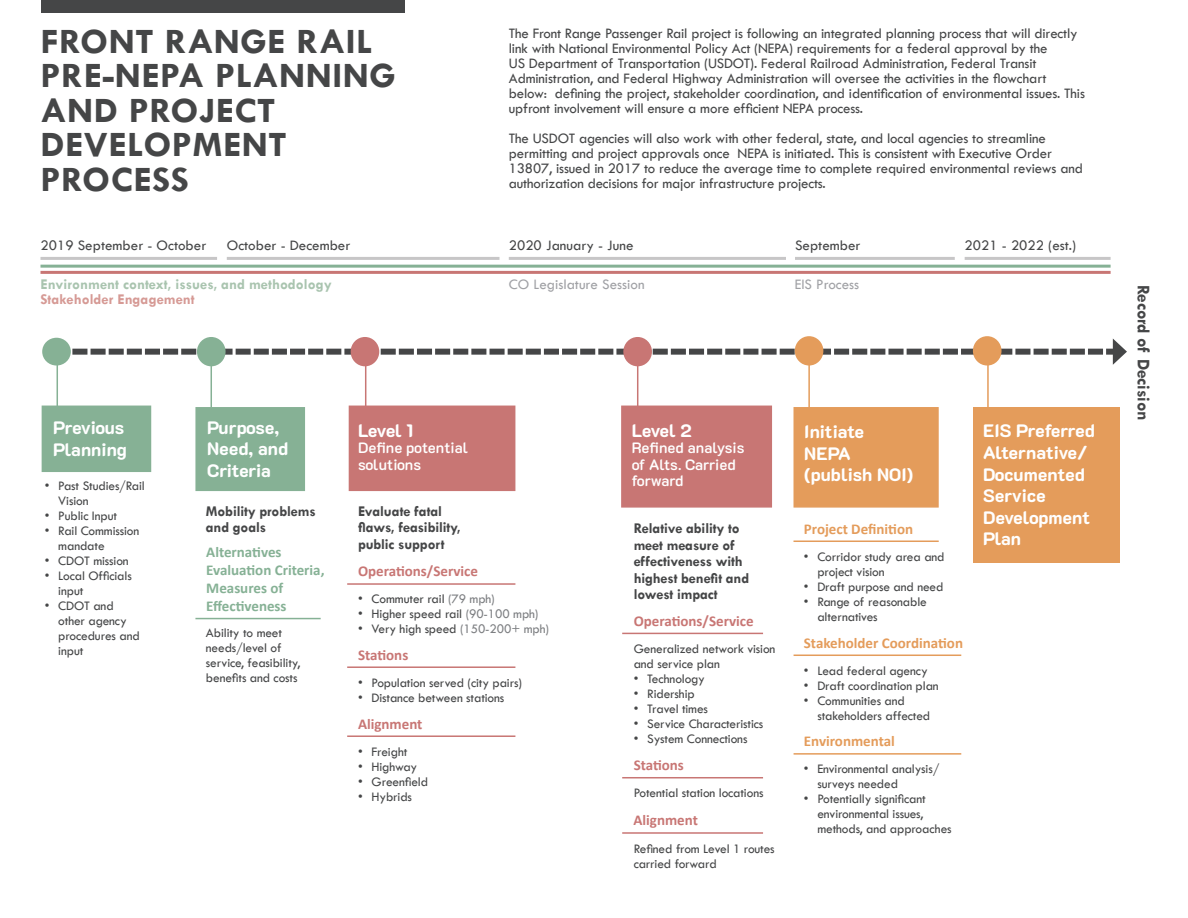
<style>
.page{position:relative;width:1188px;height:918px;background:#fff}
.page>*{position:absolute;margin:0;border:0;box-sizing:border-box;transform-origin:0 0}
.t1{font:700 36px/34.5px "Tw Cen";letter-spacing:.01em;color:#454647;scale:1.06 1}
.t2{font:800 18px/21.6px "K2 D";color:#fff}
.t3{font:700 18px "Tw Cen";letter-spacing:-.01em;color:#454647}
.t4{font:800 18px "K2 D";letter-spacing:-.025em;color:#fff}
.t5{font:15px/15px "Tw Cen";letter-spacing:-.01em;color:#454647}
.t6{font:700 15px/16.5px "Tw Cen";letter-spacing:-.01em;color:#454647}
.t7{font:700 15px "Calibri";color:#c87674}
.t8{font:600 15px/16.5px "K2 D";color:#fff}
.t9{font:700 15px/18px "Calibri";color:#86b195}
.t10{font:700 15px "Calibri";color:#e49c5b}
.t11{font:700 15px "Tw Cen";color:#a9c4af}
.t12{font:15px "Tw Cen";color:#a0a1a5}
.t13{font:700 15px "Tw Cen";color:#d69a95}
.Body_text{font:13.5px/15px "Tw Cen";letter-spacing:-.01em;color:#454647}
.s1{color:#7d7f82}
</style>
<div class="page">
<div style="left:41px;top:0;width:364px;height:12px;background:#454647"></div>
<div style="left:349px;top:406px;width:166px;height:85px;background:#c87674"></div>
<div style="left:195px;top:407px;width:110px;height:84px;background:#86b195"></div>
<svg style="left:63px;top:339px;width:1064px;height:26px"></svg>
<hr style="left:40px;top:257px;width:177px;height:3px;background:#c7c6c7">
<hr style="left:227px;top:257px;width:273px;height:3px;background:#c7c6c7">
<hr style="left:509px;top:257px;width:277px;height:3px;background:#c7c6c7">
<hr style="left:795px;top:257px;width:160px;height:3px;background:#c7c6c7">
<div style="left:44px;top:340px;width:25px;height:23px;background:#86b195;border-radius:50%"></div>
<div style="left:42px;top:338px;width:29px;height:28px;border:4px solid #86b195;border-radius:50%"></div>
<div style="left:199px;top:339px;width:24px;height:25px;background:#86b195;border-radius:50%"></div>
<div style="left:197px;top:337px;width:29px;height:29px;border:4px solid #86b195;border-radius:50%"></div>
<div style="left:626px;top:339px;width:24px;height:25px;background:#c87674;border-radius:50%"></div>
<div style="left:623px;top:337px;width:29px;height:29px;border:4px solid #c87674;border-radius:50%"></div>
<hr style="left:57px;top:362px;width:1px;height:44px;background:#86b195">
<hr style="left:211px;top:362px;width:1px;height:45px;background:#86b195">
<hr style="left:365px;top:362px;width:1px;height:45px;background:#c87674">
<div style="left:353px;top:339px;width:24px;height:25px;background:#c87674;border-radius:50%"></div>
<div style="left:351px;top:337px;width:28px;height:29px;border:4px solid #c87674;border-radius:50%"></div>
<hr style="left:347px;top:583px;width:168px;height:2px;background:#c87674">
<hr style="left:347px;top:666px;width:168px;height:2px;background:#c87674">
<hr style="left:347px;top:735px;width:168px;height:2px;background:#c87674">
<div style="left:621px;top:406px;width:151px;height:102px;background:#c87674;border:2px solid #c87674"></div>
<hr style="left:637px;top:362px;width:1px;height:45px;background:#c87674">
<hr style="left:622px;top:633px;width:141px;height:1px;background:#c87674">
<hr style="left:622px;top:777px;width:141px;height:1px;background:#c87674">
<hr style="left:622px;top:832px;width:141px;height:2px;background:#c87674">
<div style="left:797px;top:338px;width:24px;height:25px;background:#e49c5b;border-radius:50%"></div>
<div style="left:795px;top:336px;width:28px;height:30px;border:4px solid #e49c5b;border-radius:50%"></div>
<div style="left:794px;top:407px;width:145px;height:101px;background:#e49c5b;border:2px solid #e49c5b"></div>
<hr style="left:808px;top:362px;width:2px;height:57px;background:#e49c5b">
<hr style="left:965px;top:257px;width:146px;height:3px;background:#c7c6c7">
<div style="left:975px;top:338px;width:24px;height:25px;background:#e49c5b;border-radius:50%"></div>
<div style="left:973px;top:336px;width:29px;height:30px;border:4px solid #e49c5b;border-radius:50%"></div>
<div style="left:973px;top:407px;width:146px;height:155px;background:#e49c5b"></div>
<hr style="left:987px;top:363px;width:2px;height:51px;background:#e49c5b">
<hr style="left:794px;top:541px;width:145px;height:1px;background:#e49c5b">
<hr style="left:794px;top:655px;width:167px;height:1px;background:#e49c5b">
<hr style="left:794px;top:753px;width:167px;height:2px;background:#e49c5b">
<div style="left:42px;top:406px;width:109px;height:66px;background:#86b195"></div>
<hr style="left:40px;top:271px;width:1071px;height:3px;background:#c87674">
<hr style="left:40px;top:265px;width:1071px;height:3px;background:#86b195">
<hr style="left:195px;top:618px;width:126px;height:1px;background:#86b195">
<p class="t1" style="left:40px;top:23px;width:337px">FRONT RANGE RAIL<br>PRE-NEPA PLANNING<br>AND PROJECT<br>DEVELOPMENT<br>PROCESS</p>
<p class="t5" style="left:509px;top:26px;width:578px">The Front Range Passenger Rail project is following an integrated planning process that will directly link with National Environmental Policy Act (NEPA) requirements for a federal approval by the<br>US Department of Transportation (USDOT). Federal Railroad Administration, Federal Transit Administration, and Federal Highway Administration will oversee the activities in the flowchart below: defining the project, stakeholder coordination, and identification of environmental issues. This upfront involvement will ensure a more efficient NEPA process.</p>
<p class="t5" style="left:509px;top:131px;width:576px">The USDOT agencies will also work with other federal, state, and local agencies to streamline permitting and project approvals once NEPA is initiated. This is consistent with Executive Order 13807, issued in 2017 to reduce the average time to complete required environmental reviews and authorization decisions for major infrastructure projects.</p>
<p class="t5" style="left:40px;top:238px;width:167px">2019 September - October</p>
<p class="t5" style="left:227px;top:238px;width:125px">October - December</p>
<p class="t5" style="left:509px;top:238px;width:126px">2020 January - June</p>
<p class="t5" style="left:795px;top:238px;width:67px">September</p>
<p class="t11" style="left:40px;top:276px;width:293px">Environment context, issues, and methodology</p>
<p class="t12" style="left:509px;top:275px;width:137px">CO Legislature Session</p>
<p class="t13" style="left:40px;top:290px;width:156px">Stakeholder Engagement</p>
<p class="t12" style="left:795px;top:275px;width:66px">EIS Process</p>
<p class="t5" style="left:965px;top:238px;width:113px">2021 - 2022 (est.)</p>
<p class="t4" style="left:53px;top:418px;width:72px">Previous</p>
<p class="t2" style="left:53px;top:439px;width:75px">Planning</p>
<p class="Body_text" style="left:58px;top:478px;width:88px;text-indent:-14px">• Past Studies/Rail<br>Vision</p>
<p class="Body_text" style="left:45px;top:508px;width:74px">• Public Input</p>
<p class="Body_text" style="left:58px;top:523px;width:83px;text-indent:-14px">• Rail Commission mandate</p>
<p class="Body_text" style="left:45px;top:553px;width:85px">• CDOT mission</p>
<p class="Body_text" style="left:58px;top:568px;width:75px;text-indent:-14px">• Local Officials input</p>
<p class="Body_text" style="left:58px;top:598px;width:83px;text-indent:-14px">• CDOT and other agency procedures and input</p>
<p class="t2" style="left:207px;top:417px;width:83px">Purpose,<br>Need, and<br>Criteria</p>
<p class="t6" style="left:206px;top:502px;width:111px">Mobility problems and goals</p>
<p class="t9" style="left:206px;top:543px;width:120px">Alternatives<br>Evaluation Criteria,<br>Measures of<br>Effectiveness</p>
<p class="Body_text" style="left:206px;top:626px;width:96px">Ability to meet needs/level of service, feasibility, benefits and costs</p>
<p class="t2" style="left:358px;top:420px;width:57px">Level 1</p>
<p class="t8" style="left:358px;top:440px;width:112px">Define potential solutions</p>
<p class="t6" style="left:358px;top:502px;width:104px">Evaluate fatal flaws, feasibility, public support</p>
<p class="t7" style="left:358px;top:561px;width:122px">Operations/Service</p>
<p class="Body_text" style="left:358px;top:592px;width:138px">• Commuter rail <span class="s1">(79 mph)</span></p>
<p class="Body_text" style="left:358px;top:607px;width:182px">• Higher speed rail <span class="s1">(90-100 mph)</span></p>
<p class="Body_text" style="left:358px;top:622px;width:193px">• Very high speed <span class="s1">(150-200+ mph)</span></p>
<p class="t7" style="left:358px;top:644px;width:52px">Stations</p>
<p class="Body_text" style="left:358px;top:675px;width:165px">• Population served (city pairs)</p>
<p class="Body_text" style="left:358px;top:690px;width:148px">• Distance between stations</p>
<p class="t7" style="left:358px;top:713px;width:66px">Alignment</p>
<p class="Body_text" style="left:358px;top:744px;width:51px">• Freight</p>
<p class="Body_text" style="left:358px;top:759px;width:61px">• Highway</p>
<p class="Body_text" style="left:358px;top:774px;width:72px">• Greenfield</p>
<p class="Body_text" style="left:358px;top:789px;width:56px">• Hybrids</p>
<p class="t2" style="left:632px;top:420px;width:62px">Level 2</p>
<p class="t8" style="left:632px;top:440px;width:114px">Refined analysis of Alts. Carried forward</p>
<p class="t6" style="left:634px;top:520px;width:117px">Relative ability to meet measure of effectiveness with highest benefit and lowest impact</p>
<p class="t7" style="left:634px;top:610px;width:122px">Operations/Service</p>
<p class="Body_text" style="left:634px;top:641px;width:143px">Generalized network vision and service plan</p>
<p class="Body_text" style="left:634px;top:671px;width:73px">• Technology</p>
<p class="Body_text" style="left:634px;top:686px;width:63px">• Ridership</p>
<p class="Body_text" style="left:634px;top:701px;width:76px">• Travel times</p>
<p class="Body_text" style="left:634px;top:716px;width:131px">• Service Characteristics</p>
<p class="Body_text" style="left:634px;top:731px;width:115px">• System Connections</p>
<p class="t7" style="left:634px;top:754px;width:52px">Stations</p>
<p class="Body_text" style="left:634px;top:785px;width:131px">Potential station locations</p>
<p class="t7" style="left:633px;top:810px;width:66px">Alignment</p>
<p class="Body_text" style="left:634px;top:841px;width:143px">Refined from Level 1 routes carried forward</p>
<p class="t2" style="left:804px;top:421px;width:61px">Initiate</p>
<p class="t2" style="left:804px;top:443px;width:48px">NEPA</p>
<p class="t2" style="left:804px;top:464px;width:110px">(publish NOI)</p>
<p class="t10" style="left:804px;top:518px;width:111px">Project Definition</p>
<p class="Body_text" style="left:817px;top:549px;width:129px;text-indent:-14px">• Corridor study area and project vision</p>
<p class="Body_text" style="left:804px;top:579px;width:141px">• Draft purpose and need</p>
<p class="Body_text" style="left:817px;top:594px;width:111px;text-indent:-14px">• Range of reasonable alternatives</p>
<p class="t10" style="left:804px;top:632px;width:161px">Stakeholder Coordination</p>
<p class="Body_text" style="left:804px;top:663px;width:125px">• Lead federal agency</p>
<p class="Body_text" style="left:804px;top:678px;width:136px">• Draft coordination plan</p>
<p class="Body_text" style="left:817px;top:693px;width:114px;text-indent:-14px">• Communities and stakeholders affected</p>
<p class="t10" style="left:804px;top:731px;width:93px">Environmental</p>
<p class="Body_text" style="left:817px;top:761px;width:124px;text-indent:-14px">• Environmental analysis/ surveys needed</p>
<p class="Body_text" style="left:817px;top:791px;width:136px;text-indent:-14px">• Potentially significant environmental issues, methods, and approaches</p>
<p class="t2" style="left:983px;top:420px;width:113px">EIS Preferred<br>Alternative/<br>Documented<br>Service<br>Development<br>Plan</p>
<p class="t3" style="left:1154px;top:285px;width:137px;rotate:90deg">Record of Decision</p>
</div>
